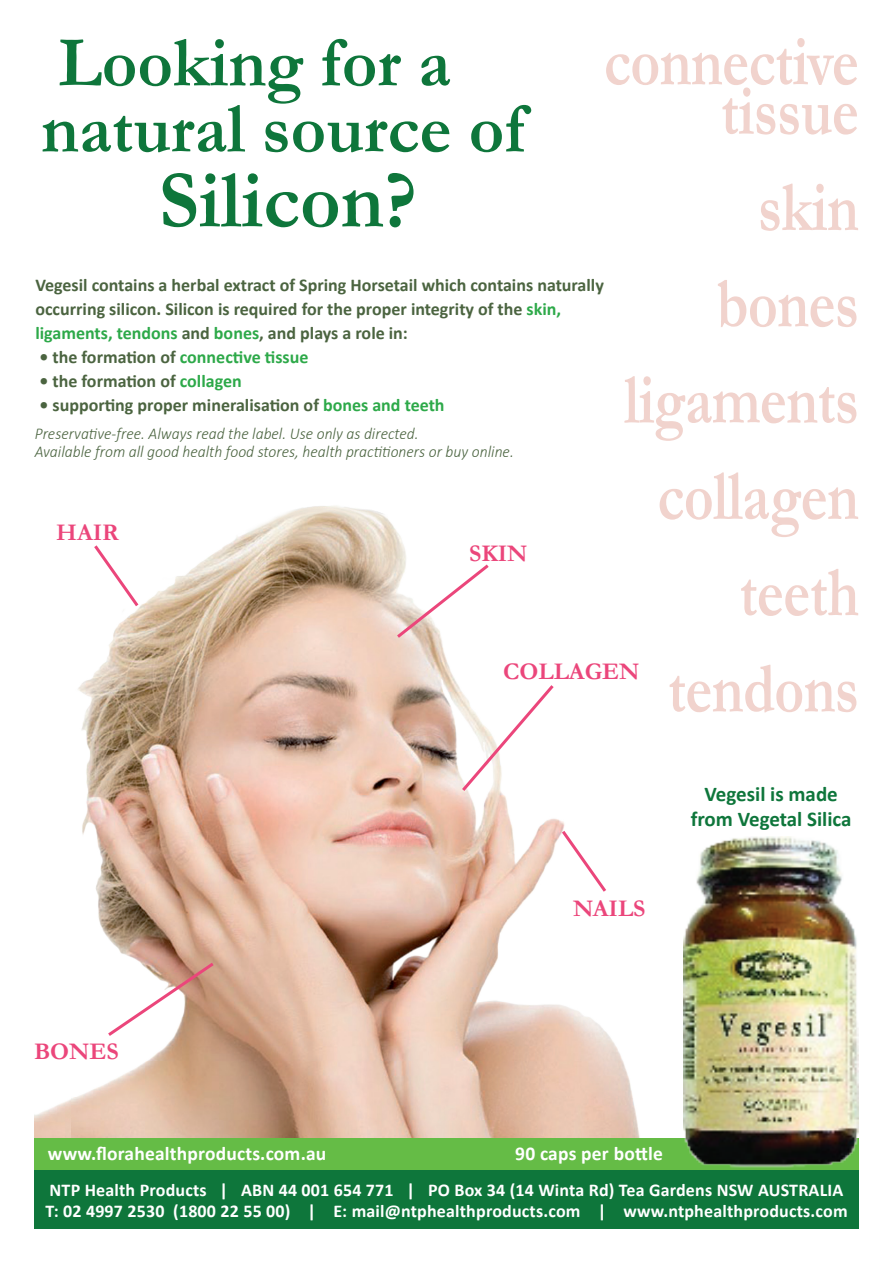
<style>
.page{position:relative;width:893px;height:1263px;background:#fff}
.page>*{position:absolute;margin:0;border:0;box-sizing:border-box;transform-origin:0 0}
.t1{font:700 82.5px "Garamond";color:#0e763b;scale:.95 1}
.t2{font:700 72px/96.3px "Garamond";letter-spacing:-.01em;color:#f1d3cd;text-align:right;scale:.8 1}
.t3{font:700 72px/66px "Garamond";color:#0e763b;scale:.95 1}
.t4{font:700 24px "Garamond";color:#eb467b}
.t5{font:700 21px/25.2px "Calibri";color:#0e763b;text-align:center}
.t6{font:700 19.5px "Calibri";letter-spacing:.01em;color:#fff}
.t7{font:700 18px/24px "Calibri";color:#4b6440}
.t8{font:700 18px/21px "Calibri";letter-spacing:.01em;color:#fff}
.t9{font:700 18px "Calibri";color:#2da949}
.t10{font:italic 300 16.5px/18px "Calibri";color:#4b6440;scale:.95 1}
.s1{color:#2da949}
.s2{color:#4b6440}
</style>
<div class="page">
<img style="left:34px;top:1098px;width:38px;height:40px">
<img style="left:72px;top:506px;width:568px;height:632px">
<div style="left:34px;top:1138px;width:825px;height:91px;background:#65bc46"></div>
<img style="left:683px;top:837px;width:176px;height:331px">
<svg style="left:105px;top:960px;width:112px;height:79px"></svg>
<svg style="left:459px;top:682px;width:98px;height:112px"></svg>
<svg style="left:91px;top:542px;width:50px;height:68px"></svg>
<svg style="left:394px;top:561px;width:98px;height:80px"></svg>
<svg style="left:559px;top:827px;width:50px;height:68px"></svg>
<div style="left:34px;top:1171px;width:825px;height:58px;background:#0e763b"></div>
<h2 class="t2" style="left:604px;top:14px;width:320px">connective</h2>
<h2 class="t2" style="left:624px;top:63px;width:295px">tissue skin bones ligaments collagen teeth tendons</h2>
<h2 class="t3" style="left:41px;top:30px;width:511px">Looking for a natural source of</h2>
<h1 class="t1" style="left:159px;top:144px;width:273px">Silicon?</h1>
<p class="t7" style="left:35px;top:272px;width:570px">Vegesil contains a herbal extract of Spring Horsetail which contains naturally occurring silicon. Silicon is required for the proper integrity of the <span class="s1">skin, ligaments, tendons</span> and <span class="s1">bones</span>, and plays a role in:</p>
<p class="t9" style="left:39px;top:344px;width:270px"><span class="s2">• the formation of</span> connective tissue</p>
<p class="t7" style="left:39px;top:368px;width:204px">• the formation of <span class="s1">collagen</span></p>
<p class="t7" style="left:39px;top:392px;width:407px">• supporting proper mineralisation of <span class="s1">bones and teeth</span></p>
<p class="t10" style="left:35px;top:425px;width:506px">Preservative-free. Always read the label. Use only as directed.<br>Available from all good health food stores, health practitioners or buy online.</p>
<h3 class="t4" style="left:56px;top:516px;width:64px">HAIR</h3>
<h3 class="t4" style="left:469px;top:537px;width:60px">SKIN</h3>
<h3 class="t4" style="left:503px;top:655px;width:138px">COLLAGEN</h3>
<h3 class="t4" style="left:34px;top:1034px;width:86px">BONES</h3>
<h3 class="t4" style="left:573px;top:892px;width:74px">NAILS</h3>
<p class="t5" style="left:691px;top:781px;width:162px">Vegesil is made from Vegetal Silica</p>
<p class="t6" style="left:48px;top:1140px;width:280px">www.florahealthproducts.com.au</p>
<p class="t6" style="left:515px;top:1140px;width:149px">90 caps per bottle</p>
<p class="t8" style="left:45px;top:1178px;width:804px">NTP Health Products | ABN 44 001 654 771 | PO Box 34 (14 Winta Rd) Tea Gardens NSW AUSTRALIA<br>T: 02 4997 2530 (1800 22 55 00) | E: mail@ntphealthproducts.com | www.ntphealthproducts.com</p>
</div>
